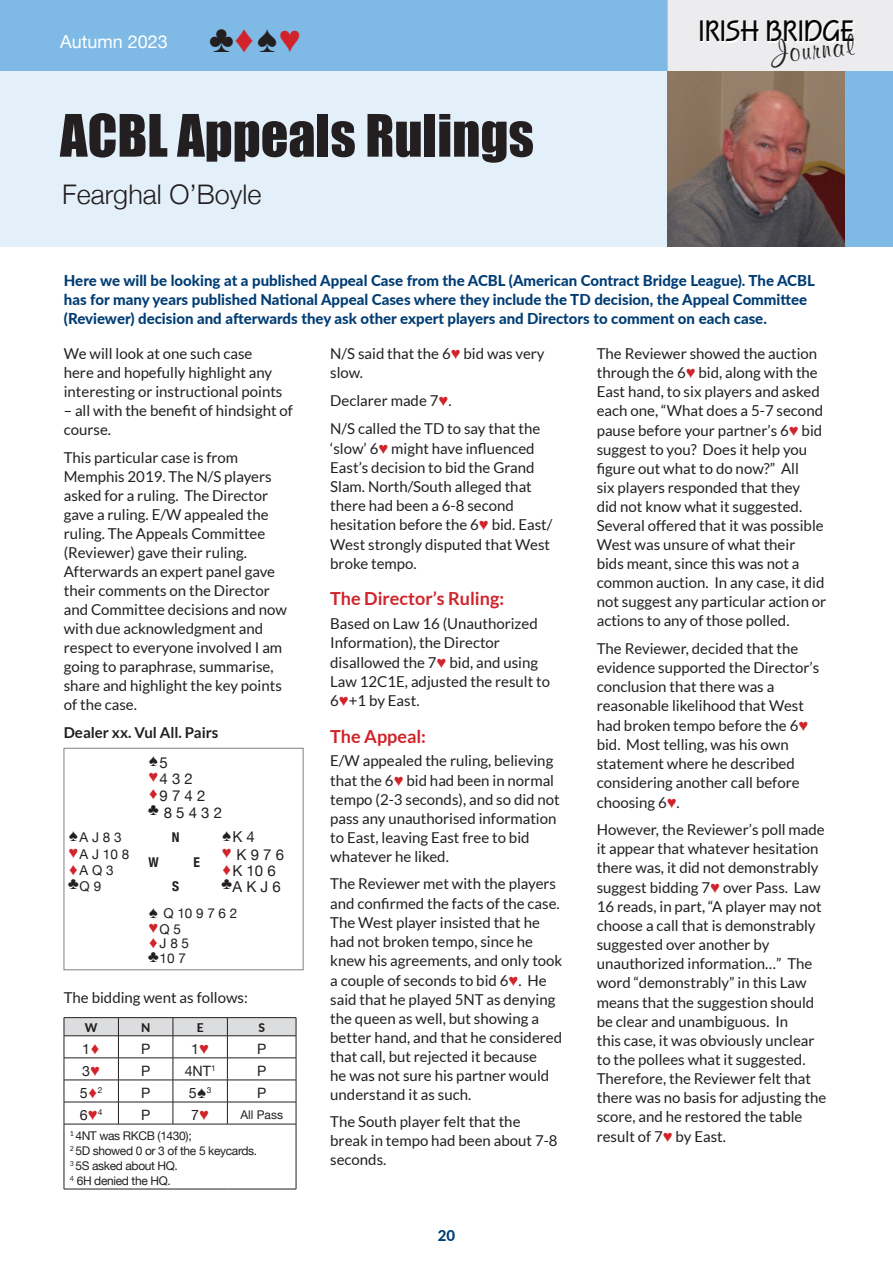
<style>
.page{position:relative;width:893px;height:1263px;background:#fff}
.page>*{position:absolute;margin:0;border:0;box-sizing:border-box;transform-origin:0 0}
.t1{font:54px "Impact";color:#231f20}
.t2{font:700 30.6px "Squire D";color:#040503}
.t3{font:700 30.6px "Murray Hill BT";color:#231f20}
.t4{font:300 27px "Helvetica Neue";color:#231f20}
.t5{font:700 18px "Lato";color:#d1232a}
.t6{font:18px "Helvetica Neue";color:#fff}
.t7{font:16.5px "Andale Mono";color:#231f20}
.t8{font:15px/19px "Lato";color:#231f20}
.t9{font:800 15px/19px "Lato";color:#003d74}
.t10{font:15px/17px "Helvetica Neue";color:#231f20}
.t11{font:700 15px "Lato";color:#231f20}
.t12{font:14.25px "Helvetica Neue";color:#231f20}
.t13{font:13.5px/14.7px "Helvetica Neue";color:#231f20}
.t14{font:700 condensed 13.5px "Helvetica Neue";color:#231f20}
.t15{font:12px/15px "Helvetica Neue";letter-spacing:-.03em;color:#231f20}
.t16{font:800 12px "Lato";color:#231f20}
.s1{font-family:"Andale Mono";font-size:38.1px;color:#231f20}
.s2{font-family:"Andale Mono";font-size:38.1px;color:#d1232a}
.s3{font-family:"Andale Mono";font-size:16.5px;color:#d1232a}
.s4{font-family:"Andale Mono";font-size:16.5px}
</style>
<div class="page">
<div style="left:0;top:0;width:892px;height:73px;background:#7fb9e5"></div>
<div style="left:668px;top:0;width:225px;height:72px;background:#ececee"></div>
<div style="left:702px;top:22px;width:153px;height:21px;background:linear-gradient(to right,#f2f2f4,#f3f3f4)"></div>
<div style="left:0;top:72px;width:669px;height:175px;background:#e3eff9"></div>
<div style="left:668px;top:72px;width:225px;height:175px;background:#7fb9e5"></div>
<img style="left:667px;top:72px;width:177px;height:175px">
<div style="left:64px;top:748px;width:239px;height:222px;border:1px solid #808285"></div>
<svg style="left:64px;top:1017px;width:233px;height:107px"></svg>
<hr style="left:64px;top:1124px;width:54px;height:1px;background:#231f20">
<hr style="left:64px;top:1124px;width:1px;height:65px;background:#231f20">
<hr style="left:118px;top:1124px;width:55px;height:1px;background:#231f20">
<hr style="left:173px;top:1124px;width:54px;height:1px;background:#231f20">
<hr style="left:227px;top:1124px;width:69px;height:1px;background:#231f20">
<hr style="left:296px;top:1124px;width:1px;height:65px;background:#231f20">
<hr style="left:64px;top:1189px;width:54px;height:1px;background:#231f20">
<hr style="left:118px;top:1189px;width:55px;height:1px;background:#231f20">
<hr style="left:173px;top:1189px;width:54px;height:1px;background:#231f20">
<hr style="left:227px;top:1189px;width:69px;height:1px;background:#231f20">
<p class="t6" style="left:60px;top:28px;width:243px">Autumn 2023 <span class="s1">♣</span><span class="s2">♦</span><span class="s1">♠</span><span class="s2">♥</span></p>
<h1 class="t1" style="left:60px;top:94px;width:475px">ACBL Appeals Rulings</h1>
<h3 class="t4" style="left:62px;top:173px;width:201px">Fearghal O’Boyle</h3>
<h2 class="t2" style="left:699px;top:14px;width:157px">IRISH BRIDGE</h2>
<h2 class="t3" style="left:769px;top:34px;width:84px;rotate:-6deg">Journal</h2>
<p class="t9" style="left:64px;top:270px;width:752px">Here we will be looking at a published Appeal Case from the ACBL (American Contract Bridge League). The ACBL has for many years published National Appeal Cases where they include the TD decision, the Appeal Committee (Reviewer) decision and afterwards they ask other expert players and Directors to comment on each case.</p>
<p class="t8" style="left:64px;top:344px;width:220px">We will look at one such case here and hopefully highlight any interesting or instructional points</p>
<p class="t8" style="left:64px;top:401px;width:231px">– all with the benefit of hindsight of course.</p>
<p class="t8" style="left:64px;top:447px;width:225px">This particular case is from<br>Memphis 2019. The N/S players asked for a ruling. The Director gave a ruling. E/W appealed the ruling. The Appeals Committee (Reviewer) gave their ruling.<br>Afterwards an expert panel gave their comments on the Director and Committee decisions and now with due acknowledgment and respect to everyone involved I am going to paraphrase, summarise, share and highlight the key points of the case.</p>
<p class="t11" style="left:64px;top:724px;width:156px">Dealer xx. Vul All. Pairs</p>
<p class="t7" style="left:149px;top:750px;width:21px">♠<sub>5</sub></p>
<p class="t10" style="left:149px;top:771px;width:75px"><span class="s3">♥</span>4 3 2<br><span class="s3">♦</span>9 7 4 2<br><sup>♣</sup> 8 5 4 3 2</p>
<p class="t13" style="left:68px;top:830px;width:55px"><span class="s4">♠</span>A J 8 3</p>
<p class="t14" style="left:172px;top:825px;width:9px">N</p>
<p class="t10" style="left:222px;top:829px;width:35px"><span class="s4">♠</span>K 4</p>
<p class="t13" style="left:68px;top:848px;width:62px"><span class="s3">♥</span>A J 10 8</p>
<p class="t14" style="left:149px;top:851px;width:12px">W</p>
<p class="t14" style="left:193px;top:851px;width:8px">E</p>
<p class="t8" style="left:330px;top:344px;width:216px">N/S said that the 6<span class="s3">♥</span> bid was very slow.</p>
<p class="t8" style="left:330px;top:387px;width:212px;line-height:27.6px">Declarer made 7<span class="s3">♥</span>.<br>N/S called the TD to say that the</p>
<p class="t8" style="left:330px;top:438px;width:224px">‘slow’ 6<span class="s3">♥</span> might have influenced<br>East’s decision to bid the Grand<br>Slam. North/South alleged that there had been a 6-8 second hesitation before the 6<span class="s3">♥</span> bid. East/<br>West strongly disputed that West broke tempo.</p>
<p class="t5" style="left:330px;top:588px;width:175px">The Director’s Ruling:</p>
<p class="t8" style="left:330px;top:613px;width:221px;line-height:19.5px">Based on Law 16 (Unauthorized<br>Information), the Director disallowed the 7<span class="s3">♥</span> bid, and using<br>Law 12C1E, adjusted the result to<br>6<span class="s3">♥</span>+1 by East.</p>
<p class="t5" style="left:330px;top:726px;width:97px">The Appeal:</p>
<p class="t8" style="left:330px;top:751px;width:231px">E/W appealed the ruling, believing that the 6<span class="s3">♥</span> bid had been in normal tempo (2-3 seconds), and so did not pass any unauthorised information to East, leaving East free to bid whatever he liked.</p>
<p class="t8" style="left:330px;top:874px;width:234px">The Reviewer met with the players and confirmed the facts of the case.<br>The West player insisted that he had not broken tempo, since he knew his agreements, and only took a couple of seconds to bid 6<span class="s3">♥</span>. He said that he played 5NT as denying the queen as well, but showing a better hand, and that he considered that call, but rejected it because<br>he was not sure his partner would understand it as such.</p>
<p class="t8" style="left:330px;top:1112px;width:229px">The South player felt that the break in tempo had been about 7-8 seconds.</p>
<p class="t8" style="left:597px;top:344px;width:231px">The Reviewer showed the auction through the 6<span class="s3">♥</span> bid, along with the<br>East hand, to six players and asked each one, “What does a 5-7 second pause before your partner’s 6<span class="s3">♥</span> bid suggest to you? Does it help you figure out what to do now?” All<br>six players responded that they<br>did not know what it suggested.<br>Several offered that it was possible<br>West was unsure of what their<br>bids meant, since this was not a common auction. In any case, it did not suggest any particular action or actions to any of those polled.</p>
<p class="t8" style="left:597px;top:639px;width:224px">The Reviewer, decided that the evidence supported the Director’s conclusion that there was a reasonable likelihood that West had broken tempo before the 6<span class="s3">♥ </span>bid. Most telling, was his own statement where he described considering another call before choosing 6<span class="s3">♥</span>.</p>
<p class="t8" style="left:597px;top:820px;width:231px">However, the Reviewer’s poll made it appear that whatever hesitation there was, it did not demonstrably suggest bidding 7<span class="s3">♥</span> over Pass. Law<br>16 reads, in part, “A player may not choose a call that is demonstrably suggested over another by unauthorized information…” The word “demonstrably” in this Law means that the suggestion should be clear and unambiguous. In<br>this case, it was obviously unclear to the pollees what it suggested.<br>Therefore, the Reviewer felt that there was no basis for adjusting the score, and he restored the table result of 7<span class="s3">♥</span> by East.</p>
<p class="t10" style="left:222px;top:847px;width:64px"><span class="s3">♥</span> K 9 7 6</p>
<p class="t13" style="left:68px;top:864px;width:47px"><span class="s3">♦</span>A Q 3</p>
<p class="t10" style="left:222px;top:863px;width:56px"><span class="s3">♦</span>K 10 6</p>
<p class="t13" style="left:68px;top:879px;width:34px"><span class="s4">♣</span>Q 9</p>
<p class="t14" style="left:172px;top:875px;width:9px">S</p>
<p class="t10" style="left:222px;top:879px;width:61px"><sup>♣</sup>A K J 6</p>
<p class="t13" style="left:149px;top:907px;width:90px"><span class="s4">♠</span> Q 10 9 7 6 2 <span class="s3">♥</span>Q 5<br><span class="s3">♦</span>J 8 5<br><span class="s4">♣</span>10 7</p>
<p class="t8" style="left:64px;top:988px;width:186px">The bidding went as follows:</p>
<p class="t16" style="left:85px;top:1018px;width:14px">W</p>
<p class="t16" style="left:141px;top:1018px;width:11px">N</p>
<p class="t16" style="left:197px;top:1018px;width:8px">E</p>
<p class="t16" style="left:258px;top:1018px;width:8px">S</p>
<p class="t12" style="left:82px;top:1038px;width:19px">1<span class="s3">♦</span></p>
<p class="t12" style="left:141px;top:1038px;width:11px">P</p>
<p class="t12" style="left:191px;top:1038px;width:19px">1<span class="s3">♥</span></p>
<p class="t12" style="left:257px;top:1038px;width:11px">P</p>
<p class="t12" style="left:82px;top:1060px;width:19px">3<span class="s3">♥</span></p>
<p class="t12" style="left:141px;top:1060px;width:11px">P</p>
<p class="t12" style="left:185px;top:1060px;width:33px">4NT<sup>1</sup></p>
<p class="t12" style="left:257px;top:1060px;width:11px">P</p>
<p class="t12" style="left:80px;top:1082px;width:24px">5<span class="s3">♦</span><sup>2</sup></p>
<p class="t12" style="left:141px;top:1082px;width:11px">P</p>
<p class="t12" style="left:189px;top:1082px;width:24px">5<span class="s4">♠</span><sup>3</sup></p>
<p class="t12" style="left:257px;top:1082px;width:11px">P</p>
<p class="t12" style="left:80px;top:1104px;width:24px">6<span class="s3">♥</span><sup>4</sup></p>
<p class="t12" style="left:141px;top:1104px;width:11px">P</p>
<p class="t12" style="left:191px;top:1104px;width:19px">7<span class="s3">♥</span></p>
<p class="t15" style="left:240px;top:1108px;width:44px">All Pass</p>
<p class="t15" style="left:70px;top:1129px;width:189px"><sup>1</sup> 4NT was RKCB (1430);<br><sup>2</sup> 5D showed 0 or 3 of the 5 keycards.<br><sup>3</sup> 5S asked about HQ.<br><sup>4</sup> 6H denied the HQ.</p>
<p class="t9" style="left:438px;top:1225px;width:19px">20</p>
</div>
